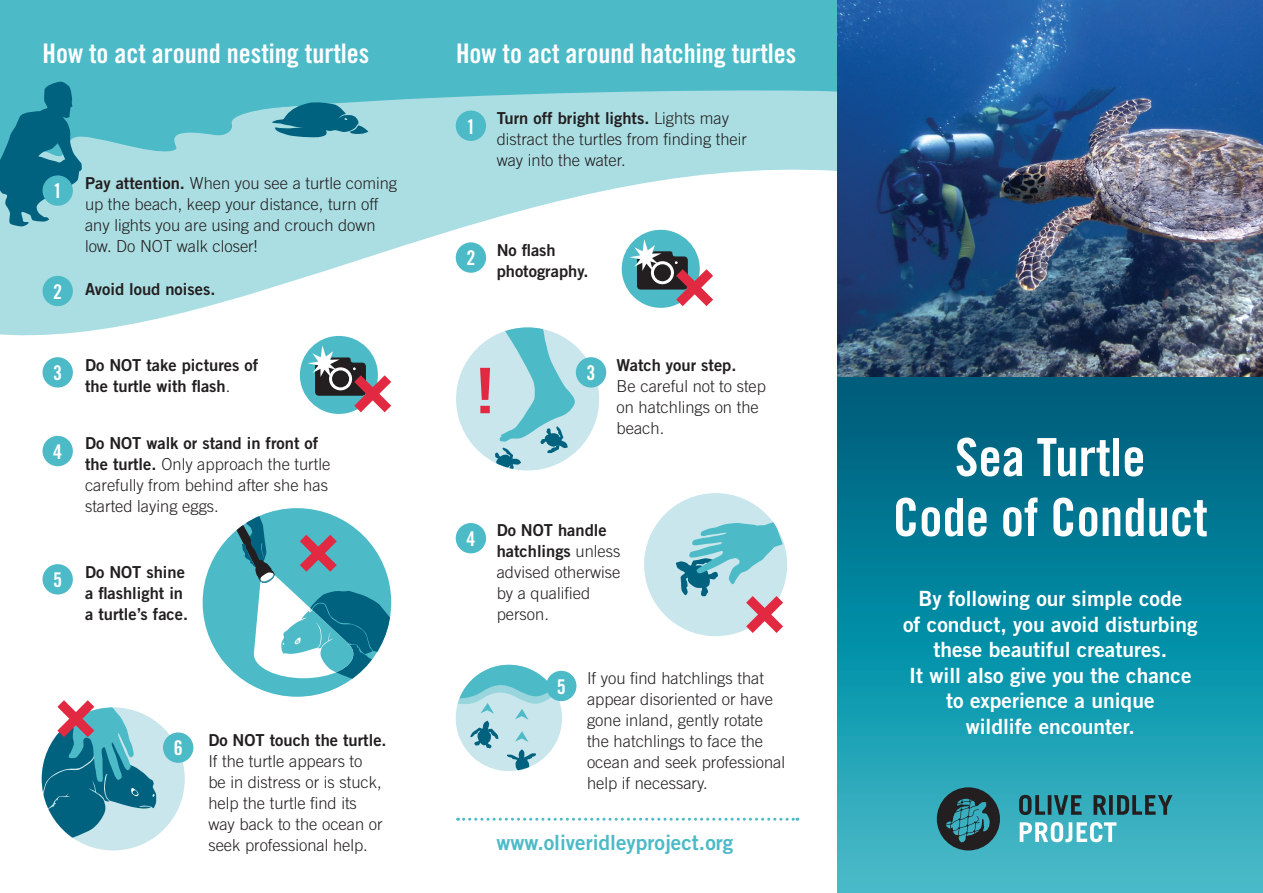
<style>
.page{position:relative;width:1263px;height:893px;background:#fff}
.page>*{position:absolute;margin:0;border:0;box-sizing:border-box;transform-origin:0 0}
.t1{font:52.5px/60px "Trade Gothic Bold Cond Twenty";color:#fff;text-align:center}
.t2{font:27px "Trade Gothic Bold Cond Twenty";color:#fff}
.t3{font:21px/25.5px "Trade Gothic Bold Two";color:#fff;text-align:center}
.t4{font:21px "Trade Gothic Bold Two";color:#4dbac7}
.t5{font:20.25px "Trade Gothic Bold Cond Twenty";color:#fff}
.t6{font:300 16.5px/21px "Trade Gothic";color:#231f20}
.t7{font:16.5px/21px "Trade Gothic Bold Two";color:#231f20}
.s1{font-family:"Trade Gothic Bold Two";font-weight:400}
.s2{font-family:"Trade Gothic";font-weight:300}
</style>
<div class="page">
<svg style="left:838px;top:376px;width:425px;height:517px;background:#118ba2"></svg>
<div style="left:0;top:0;width:838px;height:85px;background:#4dbac7"></div>
<svg style="left:0;top:85px;width:838px;height:272px;fill:#abdee3"></svg>
<svg style="left:1020px;top:822px;width:96px;height:20px"></svg>
<svg style="left:1019px;top:795px;width:153px;height:20px;background:#2d6e78"></svg>
<svg style="left:937px;top:787px;width:63px;height:63px;background:#2c5f67"></svg>
<div style="left:456px;top:327px;width:143px;height:143px;background:#c8e6eb;border-radius:50%"></div>
<div style="left:622px;top:230px;width:78px;height:78px;background:#4dbac7;border-radius:50%"></div>
<div style="left:456px;top:111px;width:30px;height:30px;background:#4dbac7;border-radius:50%"></div>
<div style="left:456px;top:242px;width:30px;height:31px;background:#4dbac7;border-radius:50%"></div>
<div style="left:576px;top:357px;width:30px;height:31px;background:#4dbac7;border-radius:50%"></div>
<div style="left:456px;top:523px;width:30px;height:30px;background:#4dbac7;border-radius:50%"></div>
<div style="left:42px;top:707px;width:143px;height:143px;background:#c8e6eb;border-radius:50%"></div>
<svg style="left:42px;top:700px;width:114px;height:150px"></svg>
<svg style="left:629px;top:239px;width:84px;height:67px"></svg>
<div style="left:300px;top:336px;width:78px;height:78px;background:#4dbac7;border-radius:50%"></div>
<svg style="left:307px;top:345px;width:84px;height:67px"></svg>
<div style="left:203px;top:508px;width:188px;height:189px;background:#4dbac7;border-radius:50%"></div>
<svg style="left:233px;top:508px;width:158px;height:180px"></svg>
<div style="left:644px;top:493px;width:143px;height:143px;background:#c8e6eb;border-radius:50%"></div>
<svg style="left:676px;top:522px;width:107px;height:111px"></svg>
<svg style="left:480px;top:327px;width:98px;height:143px"></svg>
<div style="left:43px;top:564px;width:30px;height:30px;background:#4dbac7;border-radius:50%"></div>
<div style="left:43px;top:436px;width:30px;height:30px;background:#4dbac7;border-radius:50%"></div>
<div style="left:43px;top:357px;width:30px;height:31px;background:#4dbac7;border-radius:50%"></div>
<div style="left:43px;top:276px;width:30px;height:30px;background:#4dbac7;border-radius:50%"></div>
<div style="left:163px;top:732px;width:30px;height:31px;background:#4dbac7;border-radius:50%"></div>
<svg style="left:458px;top:818px;width:340px;height:3px"></svg>
<svg style="left:0;top:81px;width:369px;height:145px;background:#74bfca"></svg>
<img style="left:838px;top:0;width:425px;height:376px">
<div style="left:546px;top:671px;width:30px;height:30px;background:#4dbac7;border-radius:50%"></div>
<svg style="left:456px;top:665px;width:106px;height:106px"></svg>
<div style="left:43px;top:175px;width:30px;height:31px;background:#4dbac7;border-radius:50%"></div>
<p class="t2" style="left:43px;top:37px;width:328px">How to act around nesting turtles</p>
<p class="t2" style="left:456px;top:37px;width:342px">How to act around hatching turtles</p>
<p class="t5" style="left:53px;top:179px;width:11px">1</p>
<p class="t6" style="left:85px;top:172px;width:314px"><span class="s1">Pay attention.</span> When you see a turtle coming up the beach, keep your distance, turn off any lights you are using and crouch down low. Do NOT walk closer!</p>
<p class="t5" style="left:53px;top:279px;width:11px">2</p>
<p class="t7" style="left:85px;top:278px;width:132px">Avoid loud noises.</p>
<p class="t5" style="left:53px;top:361px;width:11px">3</p>
<p class="t7" style="left:85px;top:354px;width:175px">Do NOT take pictures of the turtle with flash<span class="s2">.</span></p>
<p class="t5" style="left:53px;top:439px;width:11px">4</p>
<p class="t6" style="left:85px;top:433px;width:247px"><span class="s1">Do NOT walk or stand in front of the turtle.</span> Only approach the turtle carefully from behind after she has started laying eggs.</p>
<p class="t5" style="left:53px;top:568px;width:11px">5</p>
<p class="t7" style="left:85px;top:561px;width:105px">Do NOT shine a flashlight in a turtle’s face.</p>
<p class="t5" style="left:174px;top:736px;width:11px">6</p>
<p class="t6" style="left:208px;top:729px;width:180px"><span class="s1">Do NOT touch the turtle.<br></span>If the turtle appears to<br>be in distress or is stuck, help the turtle find its way back to the ocean or seek professional help.</p>
<p class="t5" style="left:466px;top:114px;width:11px">1</p>
<p class="t6" style="left:497px;top:107px;width:252px"><span class="s1">Turn off bright lights.</span> Lights may distract the turtles from finding their way into the water.</p>
<p class="t5" style="left:466px;top:246px;width:11px">2</p>
<p class="t7" style="left:497px;top:239px;width:93px">No flash photography.</p>
<p class="t5" style="left:586px;top:361px;width:11px">3</p>
<p class="t7" style="left:617px;top:354px;width:121px">Watch your step.</p>
<p class="t6" style="left:617px;top:375px;width:151px">Be careful not to step on hatchlings on the beach.</p>
<p class="t5" style="left:466px;top:526px;width:11px">4</p>
<p class="t6" style="left:497px;top:520px;width:125px"><span class="s1">Do NOT handle hatchlings</span> unless advised otherwise by a qualified person.</p>
<p class="t5" style="left:557px;top:674px;width:11px">5</p>
<p class="t6" style="left:587px;top:667px;width:200px">If you find hatchlings that appear disoriented or have gone inland, gently rotate the hatchlings to face the ocean and seek professional help if necessary.</p>
<p class="t4" style="left:496px;top:830px;width:238px">www.oliveridleyproject.org</p>
<p class="t1" style="left:893px;top:427px;width:316px">Sea Turtle<br>Code of Conduct</p>
<p class="t3" style="left:903px;top:586px;width:296px">By following our simple code<br>of conduct, you avoid disturbing these beautiful creatures.<br>It will also give you the chance to experience a unique<br>wildlife encounter.</p>
</div>
